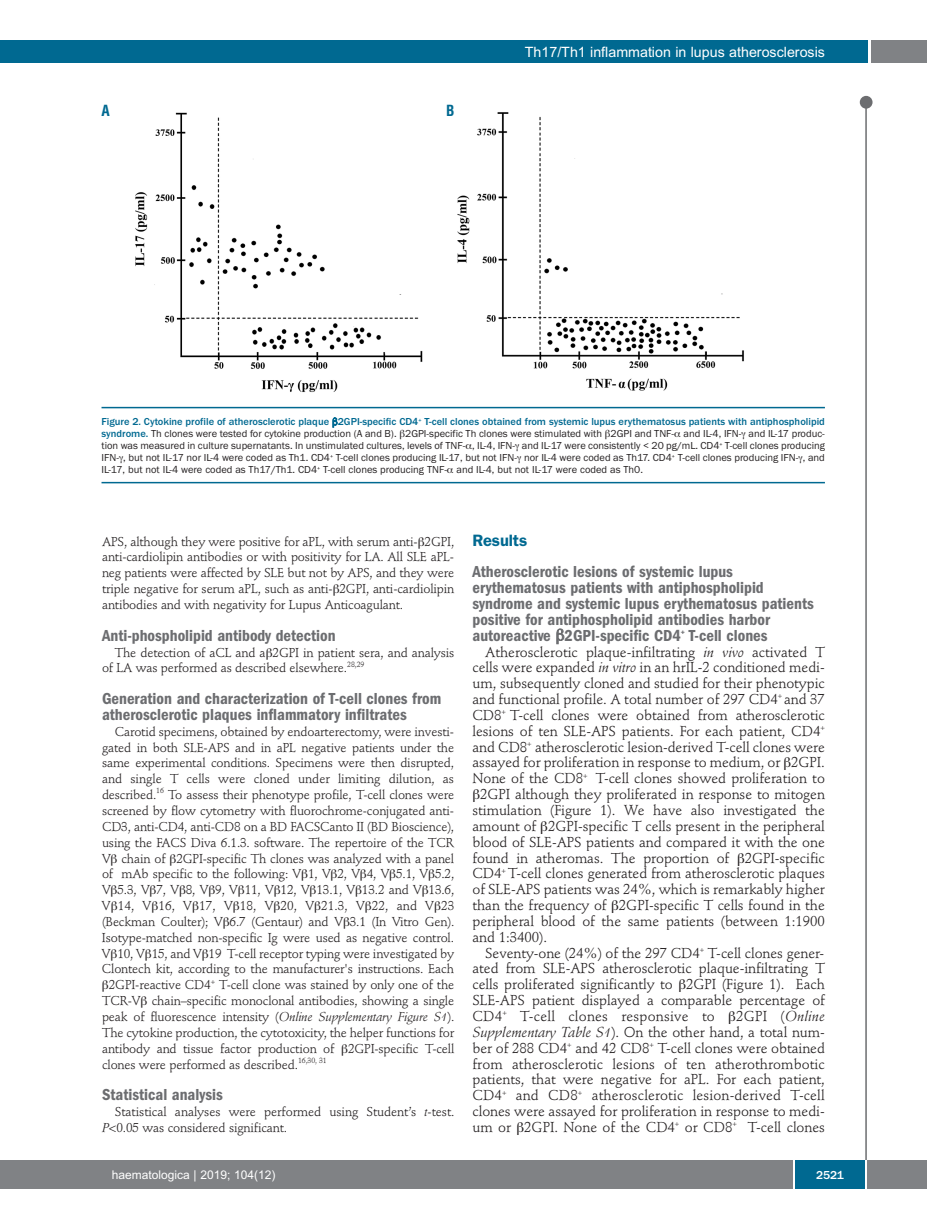
<style>
.page{position:relative;width:927px;height:1225px;background:#fff}
.page>*{position:absolute;margin:0;border:0;box-sizing:border-box;transform-origin:0 0}
.t1{font:600 condensed 16.5px/15.9px "Franklin Gothic";color:#6c6d70}
.t2{font:600 16.5px "Franklin Gothic";letter-spacing:-.01em;color:#006991}
.t3{font:700 condensed 15px "Helvetica";color:#006991}
.t4{font:14.25px/15.9px "Stempel Schneidler";letter-spacing:-.005em;color:#231f20;text-align:justify}
.t5{font:14.25px "Arial";color:#fff}
.t6{font:14.25px "Stempel Schneidler";letter-spacing:.015em;color:#231f20}
.t7{font:12.75px/15.9px "Stempel Schneidler";letter-spacing:-.015em;color:#231f20}
.t8{font:12.75px "Stempel Schneidler";letter-spacing:.005em;color:#231f20}
.t9{font:12px "Arial";color:#fff}
.t10{font:500 12px "Franklin Gothic";color:#fff}
.t11{font:10.5px/12px "Franklin Gothic";color:#231f20;text-align:justify}
.s1{font-weight:500;color:#006991}
.s2{font-style:italic}
</style>
<div class="page">
<div style="left:860px;top:96px;width:12px;height:13px;background:#6c6d70;border-radius:50%"></div>
<hr style="left:865px;top:98px;width:2px;height:1062px;background:#6c6d70">
<div style="left:871px;top:40px;width:56px;height:22px;background:#808285"></div>
<div style="left:18px;top:40px;width:849px;height:22px;background:#006991"></div>
<div style="left:17px;top:1160px;width:910px;height:28px;background:#808285"></div>
<div style="left:795px;top:1160px;width:70px;height:28px;background:#006991"></div>
<hr style="left:793px;top:1160px;width:2px;height:28px;background:#fff">
<hr style="left:865px;top:1160px;width:2px;height:28px;background:#fff">
<div style="left:0;top:40px;width:19px;height:22px;background:#006991"></div>
<div style="left:0;top:1160px;width:18px;height:28px;background:#808285"></div>
<img style="left:135px;top:112px;width:609px;height:281px">
<hr style="left:102px;top:407px;width:723px;height:1px;background:#006991">
<hr style="left:102px;top:482px;width:723px;height:1px;background:#006991">
<p class="t3" style="left:102px;top:102px;width:10px">A</p>
<p class="t3" style="left:446px;top:102px;width:10px">B</p>
<p class="t5" style="left:525px;top:44px;width:302px">Th17/Th1 inflammation in lupus atherosclerosis</p>
<p class="t11" style="left:102px;top:416px;width:725px"><span class="s1">Figure 2. Cytokine profile of atherosclerotic plaque 2GPI-specific CD4</span><sup>+</sup> <span class="s1">T-cell clones obtained from systemic lupus erythematosus patients with antiphospholipid syndrome.</span> Th clones were tested for cytokine production (A and B). 2GPI-specific Th clones were stimulated with 2GPI and TNF- and IL-4, IFN- and IL-17 produc&shy;tion was measured in culture supernatants. In unstimulated cultures, levels of TNF- , IL-4, IFN- and IL-17 were consistently &lt; 20 pg/mL. CD4<sup>+</sup> T-cell clones producing IFN- , but not IL-17 nor IL-4 were coded as Th1. CD4<sup>+</sup> T-cell clones producing IL-17, but not IFN- nor IL-4 were coded as Th17. CD4<sup>+</sup> T-cell clones producing IFN- , and IL-17, but not IL-4 were coded as Th17/Th1. CD4<sup>+</sup> T-cell clones producing TNF- and IL-4, but not IL-17 were coded as Th0.</p>
<p class="t7" style="left:102px;top:534px;width:354px;text-align:justify">APS, although they were positive for aPL, with serum anti- 2GPI, anti-cardiolipin antibodies or with positivity for LA. All SLE aPL&shy;neg patients were affected by SLE but not by APS, and they were triple negative for serum aPL, such as anti- 2GPI, anti-cardiolipin antibodies and with negativity for Lupus Anticoagulant.</p>
<p class="t1" style="left:102px;top:628px;width:235px">Anti-phospholipid antibody detection</p>
<p class="t7" style="left:102px;top:645px;width:354px;text-indent:13px">The detection of aCL and a 2GPI in patient sera, and analysis of LA was performed as described elsewhere.<sup>28,29</sup></p>
<p class="t1" style="left:102px;top:692px;width:341px">Generation and characterization of T-cell clones from atherosclerotic plaques inflammatory infiltrates</p>
<p class="t7" style="left:115px;top:724px;width:341px">Carotid specimens, obtained by endoarterectomy, were investi-</p>
<p class="t7" style="left:102px;top:740px;width:354px">gated in both SLE-APS and in aPL negative patients under the</p>
<p class="t7" style="left:102px;top:756px;width:354px">same experimental conditions. Specimens were then disrupted,</p>
<p class="t7" style="left:102px;top:772px;width:354px">and single T cells were cloned under limiting dilution, as</p>
<p class="t7" style="left:102px;top:788px;width:354px">described.<sup>16</sup> To assess their phenotype profile, T-cell clones were</p>
<p class="t7" style="left:102px;top:804px;width:354px">screened by flow cytometry with fluorochrome-conjugated anti-</p>
<p class="t7" style="left:102px;top:819px;width:354px">CD3, anti-CD4, anti-CD8 on a BD FACSCanto II (BD Bioscience),</p>
<p class="t7" style="left:102px;top:835px;width:354px">using the FACS Diva 6.1.3. software. The repertoire of the TCR</p>
<p class="t7" style="left:102px;top:851px;width:354px">V chain of 2GPI-specific Th clones was analyzed with a panel</p>
<p class="t7" style="left:102px;top:867px;width:354px">of mAb specific to the following: V 1, V 2, V 4, V 5.1, V 5.2,</p>
<p class="t7" style="left:102px;top:883px;width:354px">V 5.3, V 7, V 8, V 9, V 11, V 12, V 13.1, V 13.2 and V 13.6,</p>
<p class="t8" style="left:102px;top:900px;width:354px">V 14, V 16, V 17, V 18, V 20, V 21.3, V 22, and V 23</p>
<p class="t7" style="left:102px;top:914px;width:354px">(Beckman Coulter); V 6.7 (Gentaur) and V 3.1 (In Vitro Gen).</p>
<p class="t7" style="left:102px;top:930px;width:354px">Isotype-matched non-specific Ig were used as negative control.</p>
<p class="t7" style="left:102px;top:946px;width:354px">V 10, V 15, and V 19 T-cell receptor typing were investigated by</p>
<p class="t7" style="left:102px;top:962px;width:354px">Clontech kit, according to the manufacturer's instructions. Each</p>
<p class="t7" style="left:109px;top:978px;width:347px">2GPI-reactive CD4<sup>+</sup> T-cell clone was stained by only one of the</p>
<p class="t7" style="left:102px;top:994px;width:354px">TCR-V chain–specific monoclonal antibodies, showing a single</p>
<p class="t7" style="left:102px;top:1010px;width:354px">peak of fluorescence intensity (<span class="s2">Online Supplementary Figure S1</span>).</p>
<p class="t7" style="left:102px;top:1025px;width:354px">The cytokine production, the cytotoxicity, the helper functions for</p>
<p class="t7" style="left:102px;top:1041px;width:354px">antibody and tissue factor production of 2GPI-specific T-cell</p>
<p class="t7" style="left:102px;top:1057px;width:226px">clones were performed as described.<sup>16,30,</sup> <sup>31</sup></p>
<p class="t1" style="left:102px;top:1088px;width:122px">Statistical analysis</p>
<p class="t7" style="left:102px;top:1105px;width:354px;text-indent:13px">Statistical analyses were performed using Student’s <span class="s2">t</span>-test.<br><span class="s2">P</span>&lt;0.05 was considered significant.</p>
<p class="t2" style="left:472px;top:534px;width:56px">Results</p>
<p class="t1" style="left:472px;top:565px;width:343px">Atherosclerotic lesions of systemic lupus erythematosus patients with antiphospholipid syndrome and systemic lupus erythematosus patients positive for antiphospholipid antibodies harbor autoreactive 2GPI-specific CD4<sup>+</sup> T-cell clones</p>
<p class="t4" style="left:485px;top:645px;width:341px">Atherosclerotic plaque-infiltrating <span class="s2">in vivo</span> activated T</p>
<p class="t4" style="left:472px;top:661px;width:354px">cells were expanded <span class="s2">in vitro</span> in an hrIL-2 conditioned medi-</p>
<p class="t4" style="left:472px;top:677px;width:354px">um, subsequently cloned and studied for their phenotypic</p>
<p class="t4" style="left:472px;top:692px;width:354px">and functional profile. A total number of 297 CD4<sup>+</sup> and 37</p>
<p class="t4" style="left:472px;top:708px;width:354px">CD8<sup>+</sup> T-cell clones were obtained from atherosclerotic</p>
<p class="t4" style="left:472px;top:724px;width:354px">lesions of ten SLE-APS patients. For each patient, CD4<sup>+</sup></p>
<p class="t4" style="left:472px;top:740px;width:354px">and CD8<sup>+</sup> atherosclerotic lesion-derived T-cell clones were</p>
<p class="t4" style="left:472px;top:756px;width:354px">assayed for proliferation in response to medium, or 2GPI.</p>
<p class="t4" style="left:472px;top:772px;width:354px">None of the CD8<sup>+</sup> T-cell clones showed proliferation to</p>
<p class="t4" style="left:480px;top:787px;width:346px">2GPI although they proliferated in response to mitogen</p>
<p class="t4" style="left:472px;top:803px;width:354px">stimulation (Figure 1). We have also investigated the</p>
<p class="t4" style="left:472px;top:819px;width:354px">amount of 2GPI-specific T cells present in the peripheral</p>
<p class="t4" style="left:472px;top:835px;width:354px">blood of SLE-APS patients and compared it with the one</p>
<p class="t4" style="left:472px;top:851px;width:354px">found in atheromas. The proportion of 2GPI-specific</p>
<p class="t4" style="left:472px;top:867px;width:354px">CD4<sup>+</sup> T-cell clones generated from atherosclerotic plaques</p>
<p class="t4" style="left:472px;top:882px;width:354px">of SLE-APS patients was 24%, which is remarkably higher</p>
<p class="t4" style="left:472px;top:898px;width:354px">than the frequency of 2GPI-specific T cells found in the</p>
<p class="t4" style="left:472px;top:914px;width:354px">peripheral blood of the same patients (between 1:1900</p>
<p class="t4" style="left:472px;top:930px;width:76px">and 1:3400).</p>
<p class="t4" style="left:485px;top:946px;width:341px">Seventy-one (24%) of the 297 CD4<sup>+</sup> T-cell clones gener-</p>
<p class="t4" style="left:472px;top:962px;width:354px">ated from SLE-APS atherosclerotic plaque-infiltrating T</p>
<p class="t4" style="left:472px;top:978px;width:354px">cells proliferated significantly to 2GPI (Figure 1). Each</p>
<p class="t4" style="left:472px;top:993px;width:354px">SLE-APS patient displayed a comparable percentage of</p>
<p class="t6" style="left:472px;top:1010px;width:244px">CD4<sup>+</sup> T-cell clones responsive to</p>
<p class="t4" style="left:472px;top:1009px;width:354px;text-indent:264px">2GPI (<span class="s2">Online Supplementary Table S1</span>). On the other hand, a total num&shy;ber of 288 CD4<sup>+</sup> and 42 CD8<sup>+</sup> T-cell clones were obtained from atherosclerotic lesions of ten atherothrombotic patients, that were negative for aPL. For each patient, CD4<sup>+</sup> and CD8<sup>+</sup> atherosclerotic lesion-derived T-cell clones were assayed for proliferation in response to medi&shy;um or 2GPI. None of the CD4<sup>+</sup> or CD8<sup>+</sup> T-cell clones</p>
<p class="t9" style="left:112px;top:1167px;width:165px">haematologica | 2019; 104(12)</p>
<p class="t10" style="left:816px;top:1167px;width:29px">2521</p>
</div>
